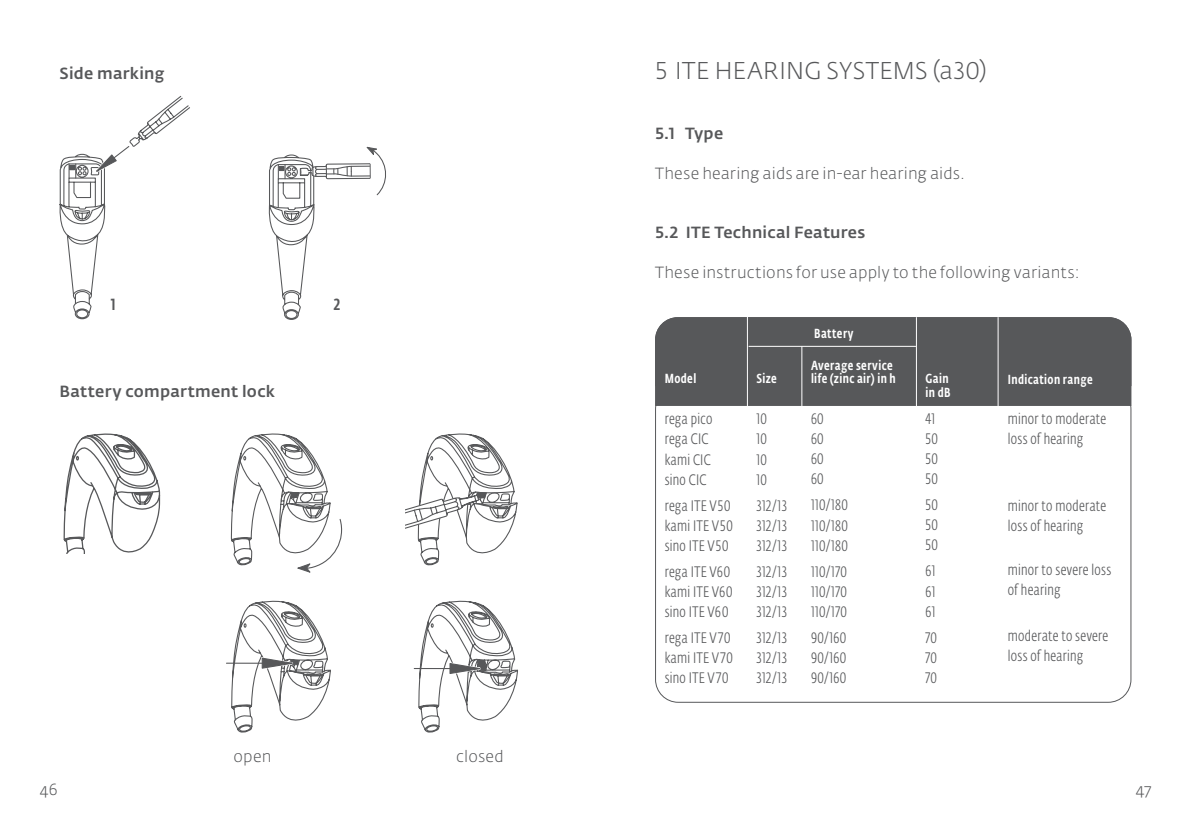
<style>
.page{position:relative;width:1191px;height:840px;background:#fff}
.page>*{position:absolute;margin:0;border:0;box-sizing:border-box;transform-origin:0 0}
.t1{font:300 24px "Fedra Sans Alt Pro";letter-spacing:.005em;color:#57585a}
.t2{font:300 16px "Fedra Sans Alt Pro";letter-spacing:.01em;color:#57585a}
.t3{font:500 16px "Fedra Sans Alt Pro";letter-spacing:.015em;color:#57585a}
.t4{font:500 16px "Fedra Sans Cond Alt Pro";color:#57585a}
.t5{font:300 15px/20px "Fedra Sans Cond Alt Pro";letter-spacing:.02em;color:#57585a;text-align:justify}
.t6{font:500 13px/13px "Fedra Sans Cond Alt Pro";letter-spacing:.03em;color:#fff}
</style>
<div class="page">
<svg style="left:64px;top:433px;width:96px;height:120px"></svg>
<hr style="left:414px;top:667px;width:66px;height:1px;background:#57585a">
<svg style="left:417px;top:600px;width:101px;height:132px"></svg>
<hr style="left:226px;top:662px;width:66px;height:1px;background:#57585a">
<svg style="left:230px;top:600px;width:101px;height:132px"></svg>
<svg style="left:405px;top:433px;width:112px;height:132px"></svg>
<svg style="left:231px;top:433px;width:111px;height:139px"></svg>
<svg style="left:269px;top:146px;width:117px;height:174px"></svg>
<svg style="left:60px;top:96px;width:130px;height:223px"></svg>
<div style="left:655px;top:386px;width:476px;height:19px;background:#57585a"></div>
<div style="left:655px;top:317px;width:476px;height:69px;background:#57585a"></div>
<hr style="left:801px;top:346px;width:1px;height:99px;background:#fff">
<hr style="left:916px;top:317px;width:1px;height:128px;background:#fff">
<hr style="left:997px;top:317px;width:1px;height:128px;background:#fff">
<hr style="left:747px;top:313px;width:1px;height:132px;background:#fff">
<hr style="left:748px;top:345px;width:168px;height:1px;background:#fff">
<p class="t3" style="left:60px;top:64px;width:106px">Side marking</p>
<p class="t4" style="left:111px;top:294px;width:6px">1</p>
<p class="t4" style="left:334px;top:294px;width:8px">2</p>
<p class="t3" style="left:60px;top:381px;width:217px">Battery compartment lock</p>
<p class="t2" style="left:233px;top:745px;width:39px">open</p>
<p class="t2" style="left:456px;top:745px;width:49px">closed</p>
<h1 class="t1" style="left:655px;top:55px;width:333px">5 ITE HEARING SYSTEMS (a30)</h1>
<p class="t3" style="left:655px;top:123px;width:70px">5.1 Type</p>
<p class="t2" style="left:655px;top:163px;width:311px">These hearing aids are in-ear hearing aids.</p>
<p class="t3" style="left:655px;top:222px;width:212px">5.2 ITE Technical Features</p>
<p class="t2" style="left:655px;top:262px;width:426px">These instructions for use apply to the following variants:</p>
<p class="t6" style="left:664px;top:371px;width:33px">Model</p>
<p class="t5" style="left:664px;top:409px;width:49px;text-align:left">rega pico rega CIC kami CIC sino CIC</p>
<p class="t5" style="left:664px;top:495px;width:70px;text-align:left">rega ITE V50 kami ITE V50 sino ITE V50</p>
<p class="t5" style="left:664px;top:561px;width:70px;text-align:left">rega ITE V60 kami ITE V60 sino ITE V60</p>
<p class="t5" style="left:664px;top:627px;width:70px;text-align:left">rega ITE V70 kami ITE V70 sino ITE V70</p>
<p class="t6" style="left:756px;top:371px;width:22px">Size</p>
<p class="t5" style="left:756px;top:409px;width:12px">10<br>10<br>10<br>10</p>
<p class="t5" style="left:756px;top:495px;width:32px">312/13<br>312/13<br>312/13</p>
<p class="t5" style="left:756px;top:561px;width:32px">312/13<br>312/13<br>312/13</p>
<p class="t5" style="left:756px;top:627px;width:32px">312/13<br>312/13<br>312/13</p>
<p class="t6" style="left:814px;top:327px;width:41px">Battery</p>
<p class="t6" style="left:811px;top:359px;width:86px">Average service life (zinc air) in h</p>
<p class="t5" style="left:811px;top:409px;width:14px">60<br>60<br>60<br>60</p>
<p class="t5" style="left:811px;top:495px;width:38px">110/180<br>110/180<br>110/180</p>
<p class="t5" style="left:811px;top:561px;width:37px">110/170<br>110/170<br>110/170</p>
<p class="t5" style="left:811px;top:627px;width:37px">90/160<br>90/160<br>90/160</p>
<p class="t6" style="left:925px;top:372px;width:27px">Gain in dB</p>
<p class="t5" style="left:925px;top:409px;width:14px;text-align:left">41<br>50<br>50<br>50</p>
<p class="t5" style="left:925px;top:495px;width:14px">50<br>50<br>50</p>
<p class="t5" style="left:925px;top:561px;width:12px">61<br>61<br>61</p>
<p class="t5" style="left:925px;top:627px;width:13px">70<br>70<br>70</p>
<p class="t6" style="left:1007px;top:372px;width:86px">Indication range</p>
<p class="t5" style="left:1007px;top:409px;width:100px">minor to moderate loss of hearing</p>
<p class="t5" style="left:1007px;top:495px;width:100px">minor to moderate loss of hearing</p>
<p class="t5" style="left:1007px;top:559px;width:105px">minor to severe loss of hearing</p>
<p class="t5" style="left:1007px;top:625px;width:102px">moderate to severe loss of hearing</p>
<p class="t2" style="left:40px;top:778px;width:19px">46</p>
<p class="t2" style="left:1135px;top:778px;width:17px">47</p>
</div>
